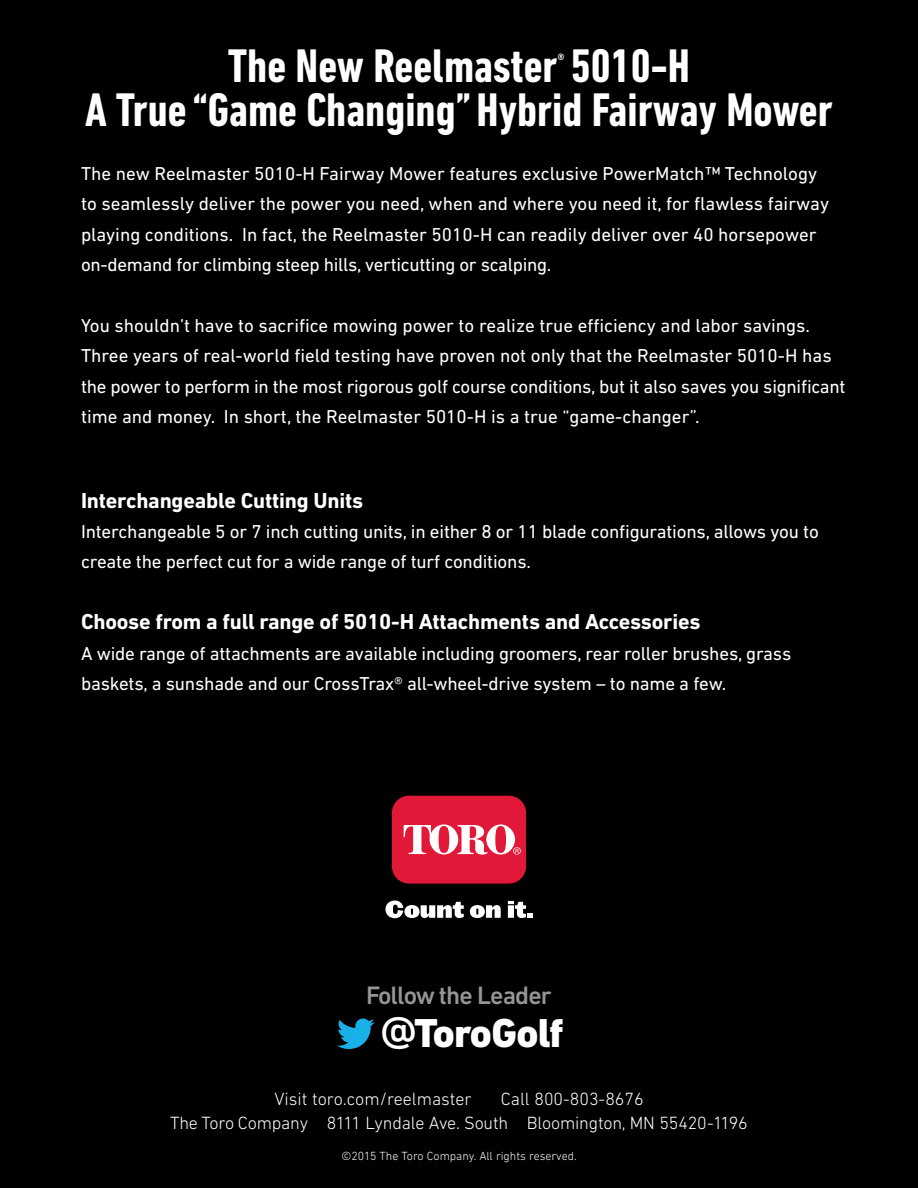
<style>
.page{position:relative;width:918px;height:1188px;background:#000}
.page>*{position:absolute;margin:0;border:0;box-sizing:border-box;transform-origin:0 0}
.t1{font:700 condensed 48px "DIN Next LT Pro";color:#fff}
.t2{font:800 41px "DIN Next LT Pro";letter-spacing:-.02em;color:#fff}
.t3{font:500 25.6px "DIN Next LT Pro";letter-spacing:-.035em;color:#939598}
.t4{font:700 22px "DIN Next LT Pro";letter-spacing:-.01em;color:#fff}
.t5{font:19px/30.4px "DIN Next LT Pro";letter-spacing:-.01em;color:#fff}
.t6{font:300 18px "DIN Next LT Pro";letter-spacing:-.01em;color:#fff}
.t7{font:700 condensed 16.8px "DIN Next LT Pro";color:#fff}
.t8{font:300 12px "DIN Next LT Pro";color:#fff}
.s1{font-weight:500}
</style>
<div class="page">
<svg style="left:385px;top:901px;width:79px;height:17px"></svg>
<svg style="left:470px;top:905px;width:31px;height:13px"></svg>
<svg style="left:508px;top:901px;width:25px;height:17px"></svg>
<div style="left:392px;top:796px;width:134px;height:88px;background:#e11837;border-radius:17px"></div>
<svg style="left:404px;top:824px;width:117px;height:31px"></svg>
<svg style="left:337px;top:1019px;width:38px;height:30px"></svg>
<h1 class="t1" style="left:228px;top:39px;width:464px">The New Reelmaster 5010-H</h1>
<p class="t7" style="left:558px;top:50px;width:9px">®</p>
<h1 class="t1" style="left:85px;top:83px;width:749px">A True “Game Changing” Hybrid Fairway Mower</h1>
<p class="t5" style="left:81px;top:158px;width:750px">The new Reelmaster 5010-H Fairway Mower features exclusive PowerMatch™ Technology to seamlessly deliver the power you need, when and where you need it, for flawless fairway playing conditions. In fact, the Reelmaster 5010-H can readily deliver over 40 horsepower on-demand for climbing steep hills, verticutting or scalping.</p>
<p class="t5" style="left:81px;top:310px;width:766px">You shouldn’t have to sacrifice mowing power to realize true efficiency and labor savings.<br>Three years of real-world field testing have proven not only that the Reelmaster 5010-H has the power to perform in the most rigorous golf course conditions, but it also saves you significant time and money. In short, the Reelmaster 5010-H is a true “game-changer”.</p>
<p class="t4" style="left:81px;top:487px;width:284px">Interchangeable Cutting Units</p>
<p class="t5" style="left:81px;top:516px;width:739px">Interchangeable 5 or 7 inch cutting units, in either 8 or 11 blade configurations, allows you to create the perfect cut for a wide range of turf conditions.</p>
<p class="t4" style="left:81px;top:609px;width:621px">Choose from a full range of 5010-H Attachments and Accessories</p>
<p class="t5" style="left:81px;top:638px;width:712px">A wide range of attachments are available including groomers, rear roller brushes, grass baskets, a sunshade and our CrossTrax® all-wheel-drive system – to name a few.</p>
<h3 class="t3" style="left:366px;top:980px;width:187px">Follow the Leader</h3>
<h2 class="t2" style="left:380px;top:1009px;width:185px"><span class="s1">@</span>ToroGolf</h2>
<p class="t6" style="left:274px;top:1089px;width:199px">Visit toro.com/reelmaster</p>
<p class="t6" style="left:501px;top:1089px;width:144px">Call 800-803-8676</p>
<p class="t6" style="left:170px;top:1112px;width:579px">The Toro Company 8111 Lyndale Ave. South Bloomington, MN 55420-1196</p>
<p class="t8" style="left:341px;top:1149px;width:237px">©2015 The Toro Company. All rights reserved.</p>
</div>
